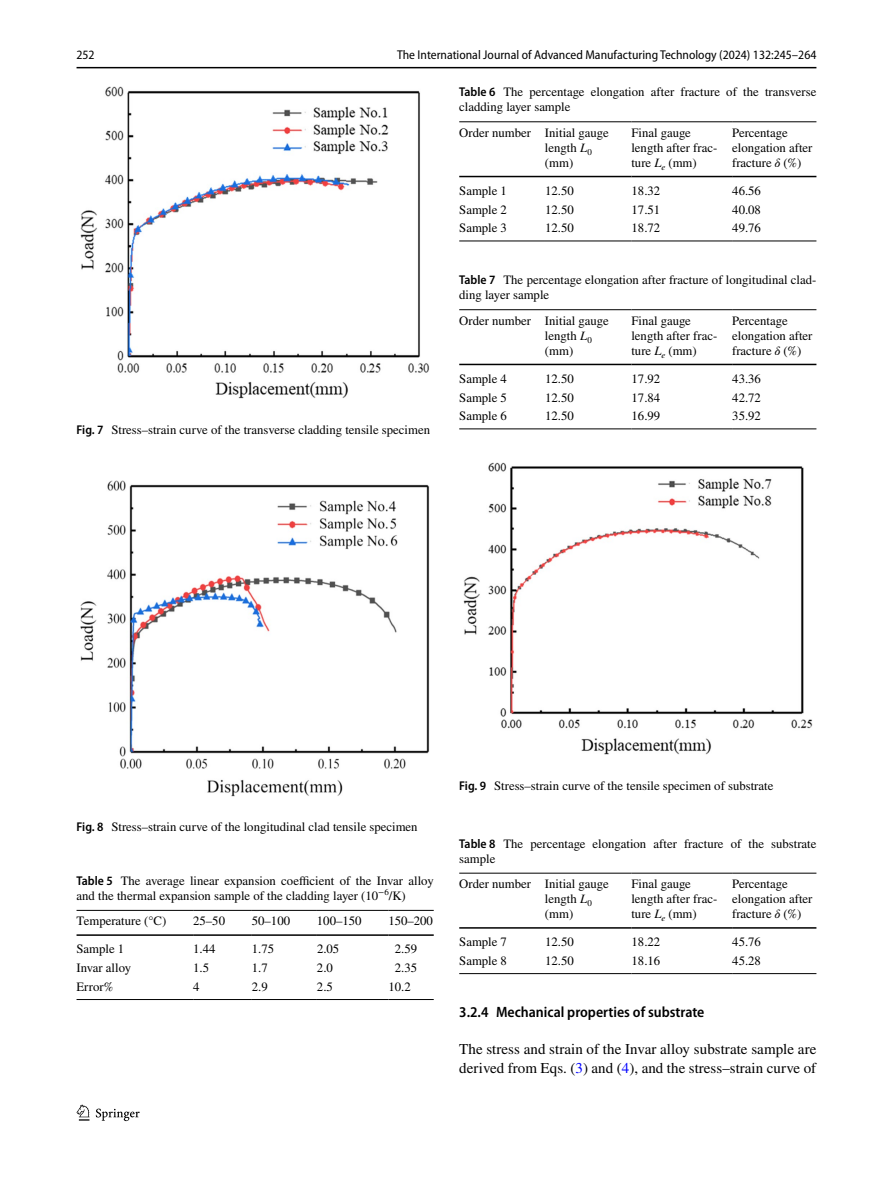
<style>
.page{position:relative;width:893px;height:1187px;background:#fff}
.page>*{position:absolute;margin:0;border:0;box-sizing:border-box;transform-origin:0 0}
.t1{font:15px/18.8px "STIX";letter-spacing:.005em;color:#000}
.t2{font:600 semi-condensed 15px "Myriad Pro";color:#000}
.t3{font:12.75px/15px "STIX";color:#000}
.t4{font:semi-condensed 12.75px "Myriad Pro";color:#000}
.s1{font-family:"Myriad Pro";font-weight:600;font-stretch:semi-condensed}
.s2{font-family:"STIX General Italic 40"}
.s3{font-family:"STIX General Italic 41"}
.s4{font-family:"STIX Math Italic 28"}
.s5{font-family:"STIX General Italic 42"}
.s6{font-family:"STIX General Italic 43"}
.s7{font-family:"STIX Math Italic 26"}
.s8{font-family:"STIX General Italic 38"}
.s9{font-family:"STIX General Italic 39"}
.s10{font-family:"STIX Math Italic 27"}
.s11{color:#00f}
</style>
<div class="page">
<hr style="left:77px;top:67px;width:739px;height:1px;background:#000">
<svg style="left:77px;top:1104px;width:12px;height:16px"></svg>
<svg style="left:96px;top:1108px;width:44px;height:12px"></svg>
<img style="left:81px;top:87px;width:348px;height:311px">
<img style="left:81px;top:481px;width:348px;height:315px">
<hr style="left:77px;top:909px;width:116px;height:1px;background:#000">
<hr style="left:77px;top:934px;width:116px;height:1px;background:#000">
<hr style="left:193px;top:909px;width:59px;height:1px;background:#000">
<hr style="left:193px;top:934px;width:59px;height:1px;background:#000">
<hr style="left:252px;top:909px;width:65px;height:1px;background:#000">
<hr style="left:252px;top:934px;width:65px;height:1px;background:#000">
<hr style="left:317px;top:909px;width:71px;height:1px;background:#000">
<hr style="left:317px;top:934px;width:71px;height:1px;background:#000">
<hr style="left:388px;top:909px;width:46px;height:1px;background:#000">
<hr style="left:388px;top:934px;width:46px;height:1px;background:#000">
<hr style="left:77px;top:999px;width:116px;height:1px;background:#000">
<hr style="left:193px;top:999px;width:59px;height:1px;background:#000">
<hr style="left:252px;top:999px;width:65px;height:1px;background:#000">
<hr style="left:317px;top:999px;width:71px;height:1px;background:#000">
<hr style="left:388px;top:999px;width:46px;height:1px;background:#000">
<hr style="left:459px;top:121px;width:86px;height:1px;background:#000">
<hr style="left:459px;top:176px;width:86px;height:1px;background:#000">
<hr style="left:545px;top:121px;width:86px;height:1px;background:#000">
<hr style="left:545px;top:176px;width:86px;height:1px;background:#000">
<hr style="left:631px;top:121px;width:101px;height:1px;background:#000">
<hr style="left:631px;top:176px;width:101px;height:1px;background:#000">
<hr style="left:732px;top:121px;width:84px;height:1px;background:#000">
<hr style="left:732px;top:176px;width:84px;height:1px;background:#000">
<hr style="left:459px;top:240px;width:86px;height:1px;background:#000">
<hr style="left:545px;top:240px;width:86px;height:1px;background:#000">
<hr style="left:631px;top:240px;width:101px;height:1px;background:#000">
<hr style="left:732px;top:240px;width:84px;height:1px;background:#000">
<hr style="left:459px;top:309px;width:86px;height:1px;background:#000">
<hr style="left:459px;top:363px;width:86px;height:2px;background:#000">
<hr style="left:545px;top:309px;width:86px;height:1px;background:#000">
<hr style="left:545px;top:363px;width:86px;height:2px;background:#000">
<hr style="left:631px;top:309px;width:101px;height:1px;background:#000">
<hr style="left:631px;top:363px;width:101px;height:2px;background:#000">
<hr style="left:732px;top:309px;width:84px;height:1px;background:#000">
<hr style="left:732px;top:363px;width:84px;height:2px;background:#000">
<hr style="left:459px;top:428px;width:86px;height:1px;background:#000">
<hr style="left:545px;top:428px;width:86px;height:1px;background:#000">
<hr style="left:631px;top:428px;width:101px;height:1px;background:#000">
<hr style="left:732px;top:428px;width:84px;height:1px;background:#000">
<img style="left:463px;top:462px;width:349px;height:292px">
<hr style="left:459px;top:872px;width:86px;height:1px;background:#000">
<hr style="left:459px;top:927px;width:86px;height:1px;background:#000">
<hr style="left:545px;top:872px;width:86px;height:1px;background:#000">
<hr style="left:545px;top:927px;width:86px;height:1px;background:#000">
<hr style="left:631px;top:872px;width:101px;height:1px;background:#000">
<hr style="left:631px;top:927px;width:101px;height:1px;background:#000">
<hr style="left:732px;top:872px;width:84px;height:1px;background:#000">
<hr style="left:732px;top:927px;width:84px;height:1px;background:#000">
<hr style="left:459px;top:973px;width:86px;height:1px;background:#000">
<hr style="left:545px;top:973px;width:86px;height:1px;background:#000">
<hr style="left:631px;top:973px;width:101px;height:1px;background:#000">
<hr style="left:732px;top:973px;width:84px;height:1px;background:#000">
<p class="t4" style="left:77px;top:48px;width:20px">252</p>
<p class="t4" style="left:397px;top:48px;width:421px">The International Journal of Advanced Manufacturing Technology (2024) 132:245–264</p>
<p class="t3" style="left:77px;top:422px;width:355px"><span class="s1">Fig. 7</span> Stress–strain curve of the transverse cladding tensile specimen</p>
<p class="t3" style="left:459px;top:85px;width:359px"><span class="s1">Table 6</span> The percentage elongation after fracture of the transverse cladding layer sample</p>
<p class="t3" style="left:545px;top:126px;width:65px;text-indent:-86px">Order number Initial gauge length <span class="s2">L</span><sub>0 </sub>(mm)</p>
<p class="t3" style="left:631px;top:126px;width:87px">Final gauge length after frac&shy;ture <span class="s3">L</span><sub>e</sub> (mm)</p>
<p class="t3" style="left:732px;top:126px;width:82px">Percentage elongation after fracture <span class="s4">𝛿</span> (%)</p>
<p class="t3" style="left:459px;top:184px;width:49px">Sample 1</p>
<p class="t3" style="left:545px;top:184px;width:30px">12.50</p>
<p class="t3" style="left:632px;top:184px;width:30px">18.32</p>
<p class="t3" style="left:732px;top:184px;width:30px">46.56</p>
<p class="t3" style="left:459px;top:203px;width:49px">Sample 2</p>
<p class="t3" style="left:545px;top:203px;width:30px">12.50</p>
<p class="t3" style="left:632px;top:203px;width:30px">17.51</p>
<p class="t3" style="left:732px;top:203px;width:30px">40.08</p>
<p class="t3" style="left:459px;top:221px;width:49px">Sample 3</p>
<p class="t3" style="left:545px;top:221px;width:30px">12.50</p>
<p class="t3" style="left:632px;top:221px;width:30px">18.72</p>
<p class="t3" style="left:732px;top:221px;width:30px">49.76</p>
<p class="t3" style="left:459px;top:273px;width:359px"><span class="s1">Table 7</span> The percentage elongation after fracture of longitudinal clad&shy;ding layer sample</p>
<p class="t3" style="left:545px;top:314px;width:65px;text-indent:-86px">Order number Initial gauge length <span class="s5">L</span><sub>0 </sub>(mm)</p>
<p class="t3" style="left:631px;top:314px;width:87px">Final gauge length after frac&shy;ture <span class="s6">L</span><sub>e</sub> (mm)</p>
<p class="t3" style="left:732px;top:314px;width:82px">Percentage elongation after fracture <span class="s7">𝛿</span> (%)</p>
<p class="t3" style="left:459px;top:372px;width:49px">Sample 4</p>
<p class="t3" style="left:545px;top:372px;width:30px">12.50</p>
<p class="t3" style="left:632px;top:372px;width:30px">17.92</p>
<p class="t3" style="left:732px;top:372px;width:30px">43.36</p>
<p class="t3" style="left:459px;top:390px;width:49px">Sample 5</p>
<p class="t3" style="left:545px;top:390px;width:30px">12.50</p>
<p class="t3" style="left:632px;top:390px;width:30px">17.84</p>
<p class="t3" style="left:732px;top:390px;width:30px">42.72</p>
<p class="t3" style="left:459px;top:409px;width:49px">Sample 6</p>
<p class="t3" style="left:545px;top:409px;width:30px">12.50</p>
<p class="t3" style="left:632px;top:409px;width:30px">16.99</p>
<p class="t3" style="left:732px;top:409px;width:30px">35.92</p>
<p class="t3" style="left:77px;top:820px;width:343px"><span class="s1">Fig. 8</span> Stress–strain curve of the longitudinal clad tensile specimen</p>
<p class="t3" style="left:77px;top:873px;width:359px"><span class="s1">Table 5</span> The average linear expansion coefficient of the Invar alloy and the thermal expansion sample of the cladding layer (10<sup>−6</sup>/K)</p>
<p class="t3" style="left:77px;top:914px;width:91px">Temperature (°C)</p>
<p class="t3" style="left:193px;top:914px;width:33px">25–50</p>
<p class="t3" style="left:252px;top:914px;width:40px">50–100</p>
<p class="t3" style="left:317px;top:914px;width:46px">100–150</p>
<p class="t3" style="left:388px;top:914px;width:46px">150–200</p>
<p class="t3" style="left:77px;top:942px;width:49px">Sample 1</p>
<p class="t3" style="left:193px;top:942px;width:24px">1.44</p>
<p class="t3" style="left:252px;top:942px;width:24px">1.75</p>
<p class="t3" style="left:317px;top:942px;width:24px">2.05</p>
<p class="t3" style="left:395px;top:942px;width:24px">2.59</p>
<p class="t3" style="left:77px;top:961px;width:56px">Invar alloy</p>
<p class="t3" style="left:193px;top:961px;width:17px">1.5</p>
<p class="t3" style="left:252px;top:961px;width:17px">1.7</p>
<p class="t3" style="left:317px;top:961px;width:17px">2.0</p>
<p class="t3" style="left:395px;top:961px;width:24px">2.35</p>
<p class="t3" style="left:77px;top:979px;width:38px">Error%</p>
<p class="t3" style="left:193px;top:979px;width:8px">4</p>
<p class="t3" style="left:252px;top:979px;width:17px">2.9</p>
<p class="t3" style="left:317px;top:979px;width:17px">2.5</p>
<p class="t3" style="left:388px;top:979px;width:24px">10.2</p>
<p class="t3" style="left:459px;top:779px;width:316px"><span class="s1">Fig. 9</span> Stress–strain curve of the tensile specimen of substrate</p>
<p class="t3" style="left:459px;top:836px;width:359px"><span class="s1">Table 8</span> The percentage elongation after fracture of the substrate sample</p>
<p class="t3" style="left:545px;top:877px;width:65px;text-indent:-86px">Order number Initial gauge length <span class="s8">L</span><sub>0 </sub>(mm)</p>
<p class="t3" style="left:631px;top:877px;width:87px">Final gauge length after frac&shy;ture <span class="s9">L</span><sub>e</sub> (mm)</p>
<p class="t3" style="left:732px;top:877px;width:82px">Percentage elongation after fracture <span class="s10">𝛿</span> (%)</p>
<p class="t3" style="left:459px;top:935px;width:49px">Sample 7</p>
<p class="t3" style="left:545px;top:935px;width:30px">12.50</p>
<p class="t3" style="left:632px;top:935px;width:30px">18.22</p>
<p class="t3" style="left:732px;top:935px;width:30px">45.76</p>
<p class="t3" style="left:459px;top:954px;width:49px">Sample 8</p>
<p class="t3" style="left:545px;top:954px;width:30px">12.50</p>
<p class="t3" style="left:632px;top:954px;width:30px">18.16</p>
<p class="t3" style="left:732px;top:954px;width:30px">45.28</p>
<p class="t2" style="left:459px;top:1003px;width:247px">3.2.4 Mechanical properties of substrate</p>
<p class="t1" style="left:459px;top:1040px;width:359px">The stress and strain of the Invar alloy substrate sample are derived from Eqs. (<span class="s11">3</span>) and (<span class="s11">4</span>), and the stress–strain curve of</p>
</div>
